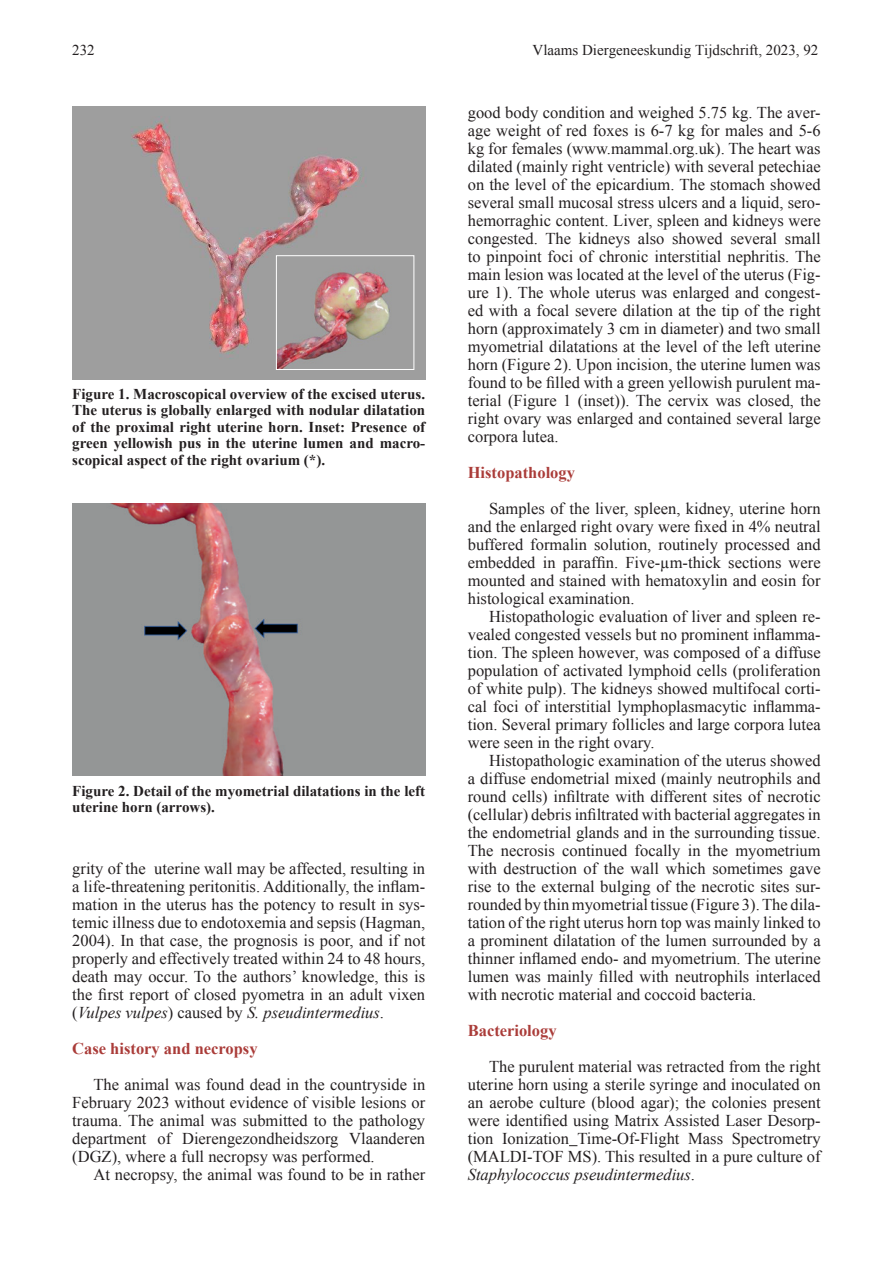
<style>
.page{position:relative;width:893px;height:1263px;background:#fff}
.page>*{position:absolute;margin:0;border:0;box-sizing:border-box;transform-origin:0 0}
.t1{font:16.5px/18px "Times New Roman";color:#231f20;text-align:justify}
.t2{font:700 16.5px "Times New Roman";color:#aa3c39}
.t3{font:700 15px/16.5px "Times New Roman";color:#231f20;text-align:justify}
.Normaal{font:15px "Times New Roman";color:#231f20}
.s1{font-style:italic}
</style>
<div class="page">
<img style="left:72px;top:106px;width:353px;height:273px">
<img style="left:278px;top:257px;width:134px;height:111px">
<div style="left:276px;top:255px;width:138px;height:115px;border:1px solid #fff"></div>
<img style="left:72px;top:503px;width:353px;height:273px">
<p class="Normaal" style="left:72px;top:40px;width:24px">232</p>
<p class="Normaal" style="left:533px;top:40px;width:287px">Vlaams Diergeneeskundig Tijdschrift, 2023, 92</p>
<p class="t3" style="left:72px;top:385px;width:354px">Figure 1. Macroscopical overview of the excised uterus.<br>The uterus is globally enlarged with nodular dilatation of the proximal right uterine horn. Inset: Presence of green yellowish pus in the uterine lumen and macro&shy;scopical aspect of the right ovarium (*).</p>
<p class="t3" style="left:72px;top:782px;width:354px">Figure 2. Detail of the myometrial dilatations in the left uterine horn (arrows).</p>
<p class="t1" style="left:72px;top:859px;width:354px">grity of the uterine wall may be affected, resulting in a life-threatening peritonitis. Additionally, the inflam&shy;mation in the uterus has the potency to result in sys&shy;temic illness due to endotoxemia and sepsis (Hagman, 2004). In that case, the prognosis is poor, and if not properly and effectively treated within 24 to 48 hours, death may occur. To the authors’ knowledge, this is the first report of closed pyometra in an adult vixen (<span class="s1">Vulpes vulpes</span>) caused by <span class="s1">S. pseudintermedius</span>.</p>
<p class="t2" style="left:72px;top:1037px;width:187px">Case history and necropsy</p>
<p class="t1" style="left:72px;top:1075px;width:354px;text-indent:21px">The animal was found dead in the countryside in February 2023 without evidence of visible lesions or trauma. The animal was submitted to the pathology department of Dierengezondheidszorg Vlaanderen (DGZ), where a full necropsy was performed.</p>
<p class="t1" style="left:94px;top:1165px;width:333px">At necropsy, the animal was found to be in rather</p>
<p class="t1" style="left:468px;top:103px;width:354px">good body condition and weighed 5.75 kg. The aver&shy;age weight of red foxes is 6-7 kg for males and 5-6 kg for females (www.mammal.org.uk). The heart was dilated (mainly right ventricle) with several petechiae on the level of the epicardium. The stomach showed several small mucosal stress ulcers and a liquid, sero&shy;hemorraghic content. Liver, spleen and kidneys were congested. The kidneys also showed several small to pinpoint foci of chronic interstitial nephritis. The main lesion was located at the level of the uterus (Fig&shy;ure 1). The whole uterus was enlarged and congest&shy;ed with a focal severe dilation at the tip of the right horn (approximately 3 cm in diameter) and two small myometrial dilatations at the level of the left uterine horn (Figure 2). Upon incision, the uterine lumen was found to be filled with a green yellowish purulent ma&shy;terial (Figure 1 (inset)). The cervix was closed, the right ovary was enlarged and contained several large corpora lutea.</p>
<p class="t2" style="left:468px;top:461px;width:109px">Histopathology</p>
<p class="t1" style="left:468px;top:499px;width:354px;text-indent:21px">Samples of the liver, spleen, kidney, uterine horn and the enlarged right ovary were fixed in 4% neutral buffered formalin solution, routinely processed and embedded in paraffin. Five-µm-thick sections were mounted and stained with hematoxylin and eosin for histological examination.</p>
<p class="t1" style="left:468px;top:607px;width:354px;text-indent:21px">Histopathologic evaluation of liver and spleen re&shy;vealed congested vessels but no prominent inflamma&shy;tion. The spleen however, was composed of a diffuse population of activated lymphoid cells (proliferation of white pulp). The kidneys showed multifocal corti&shy;cal foci of interstitial lymphoplasmacytic inflamma&shy;tion. Several primary follicles and large corpora lutea were seen in the right ovary.</p>
<p class="t1" style="left:468px;top:751px;width:354px;text-indent:21px">Histopathologic examination of the uterus showed a diffuse endometrial mixed (mainly neutrophils and round cells) infiltrate with different sites of necrotic (cellular) debris infiltrated with bacterial aggregates in the endometrial glands and in the surrounding tissue.<br>The necrosis continued focally in the myometrium with destruction of the wall which sometimes gave rise to the external bulging of the necrotic sites sur&shy;rounded by thin myometrial tissue (Figure 3). The dila&shy;tation of the right uterus horn top was mainly linked to a prominent dilatation of the lumen surrounded by a thinner inflamed endo- and myometrium. The uterine lumen was mainly filled with neutrophils interlaced with necrotic material and coccoid bacteria.</p>
<p class="t2" style="left:468px;top:1019px;width:90px">Bacteriology</p>
<p class="t1" style="left:468px;top:1057px;width:354px;text-indent:21px">The purulent material was retracted from the right uterine horn using a sterile syringe and inoculated on an aerobe culture (blood agar); the colonies present were identified using Matrix Assisted Laser Desorp&shy;tion Ionization Time-Of-Flight Mass Spectrometry (MALDI-TOF MS). This resulted in a pure culture of <span class="s1">Staphylococcus pseudintermedius</span>.</p>
</div>
